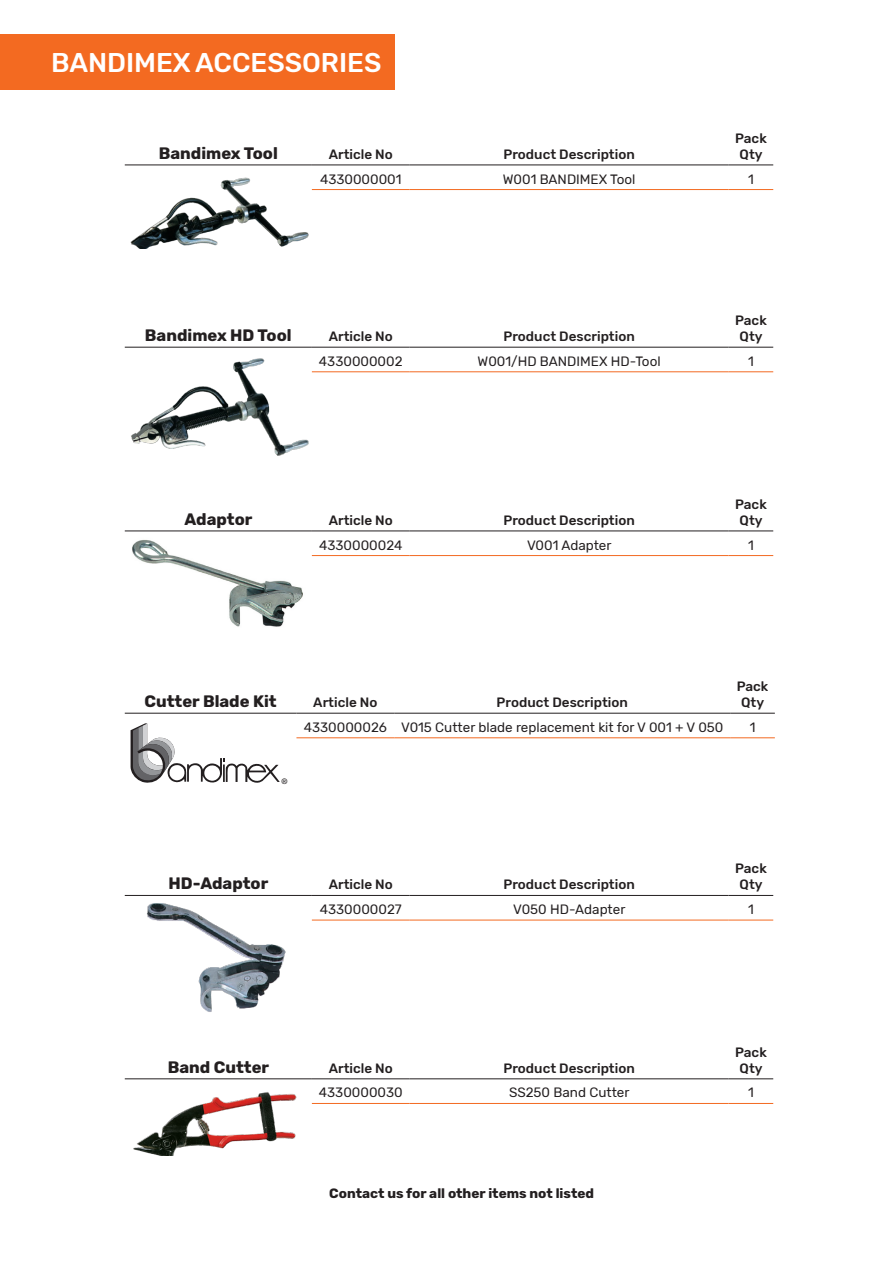
<style>
.page{position:relative;width:893px;height:1263px;background:#fff}
.page>*{position:absolute;margin:0;border:0;box-sizing:border-box;transform-origin:0 0}
.Heading_Title{font:500 27px "Rubik";color:#fff}
.Product_title{font:700 16.5px "Rubik";color:#231f20}
.Table_header_text{font:500 13.5px/16.2px "Rubik";color:#231f20;text-align:center}
.Table_body_text{font:13.5px "Rubik";color:#231f20}
.Table_body_text-2{font:700 13.5px "Rubik";color:#231f20}
.t1{font:500 7.65px "Helvetica Neue";color:#231f20}
</style>
<div class="page">
<img style="left:128px;top:531px;width:178px;height:96px">
<img style="left:130px;top:177px;width:182px;height:72px">
<img style="left:131px;top:358px;width:178px;height:98px">
<hr style="left:312px;top:189px;width:98px;height:1px;background:#f36a21">
<hr style="left:410px;top:189px;width:319px;height:1px;background:#f36a21">
<hr style="left:729px;top:189px;width:44px;height:1px;background:#f36a21">
<hr style="left:125px;top:165px;width:187px;height:1px;background:#231f20">
<hr style="left:312px;top:165px;width:98px;height:1px;background:#231f20">
<hr style="left:410px;top:165px;width:319px;height:1px;background:#231f20">
<hr style="left:729px;top:165px;width:44px;height:1px;background:#231f20">
<hr style="left:312px;top:371px;width:98px;height:1px;background:#f36a21">
<hr style="left:410px;top:371px;width:319px;height:1px;background:#f36a21">
<hr style="left:729px;top:371px;width:44px;height:1px;background:#f36a21">
<hr style="left:125px;top:347px;width:187px;height:1px;background:#231f20">
<hr style="left:312px;top:347px;width:98px;height:1px;background:#231f20">
<hr style="left:410px;top:347px;width:319px;height:1px;background:#231f20">
<hr style="left:729px;top:347px;width:44px;height:1px;background:#231f20">
<hr style="left:312px;top:555px;width:98px;height:1px;background:#f36a21">
<hr style="left:410px;top:555px;width:319px;height:1px;background:#f36a21">
<hr style="left:729px;top:555px;width:44px;height:1px;background:#f36a21">
<hr style="left:125px;top:530px;width:187px;height:1px;background:#231f20">
<hr style="left:312px;top:530px;width:98px;height:1px;background:#231f20">
<hr style="left:410px;top:530px;width:319px;height:1px;background:#231f20">
<hr style="left:729px;top:530px;width:44px;height:1px;background:#231f20">
<hr style="left:296px;top:737px;width:98px;height:1px;background:#f36a21">
<hr style="left:394px;top:737px;width:336px;height:1px;background:#f36a21">
<hr style="left:730px;top:737px;width:45px;height:1px;background:#f36a21">
<hr style="left:125px;top:713px;width:171px;height:1px;background:#231f20">
<hr style="left:296px;top:713px;width:98px;height:1px;background:#231f20">
<hr style="left:394px;top:713px;width:336px;height:1px;background:#231f20">
<hr style="left:730px;top:713px;width:45px;height:1px;background:#231f20">
<hr style="left:312px;top:1103px;width:98px;height:1px;background:#f36a21">
<hr style="left:410px;top:1103px;width:319px;height:1px;background:#f36a21">
<hr style="left:729px;top:1103px;width:44px;height:1px;background:#f36a21">
<hr style="left:125px;top:1078px;width:187px;height:1px;background:#231f20">
<hr style="left:312px;top:1078px;width:98px;height:1px;background:#231f20">
<hr style="left:410px;top:1078px;width:319px;height:1px;background:#231f20">
<hr style="left:729px;top:1078px;width:44px;height:1px;background:#231f20">
<img style="left:133px;top:1092px;width:163px;height:63px">
<hr style="left:312px;top:920px;width:98px;height:1px;background:#f36a21">
<hr style="left:410px;top:920px;width:319px;height:1px;background:#f36a21">
<hr style="left:729px;top:920px;width:44px;height:1px;background:#f36a21">
<hr style="left:125px;top:895px;width:187px;height:1px;background:#231f20">
<hr style="left:312px;top:895px;width:98px;height:1px;background:#231f20">
<hr style="left:410px;top:895px;width:319px;height:1px;background:#231f20">
<hr style="left:729px;top:895px;width:44px;height:1px;background:#231f20">
<img style="left:147px;top:903px;width:139px;height:109px">
<svg style="left:131px;top:723px;width:149px;height:60px"></svg>
<div style="left:0;top:34px;width:394px;height:55px;background:#f36a21"></div>
<p class="Heading_Title" style="left:51px;top:47px;width:332px">BANDIMEX ACCESSORIES</p>
<p class="Product_title" style="left:159px;top:144px;width:120px">Bandimex Tool</p>
<p class="Table_header_text" style="left:329px;top:146px;width:66px">Article No</p>
<p class="Table_header_text" style="left:503px;top:146px;width:133px">Product Description</p>
<p class="Table_header_text" style="left:735px;top:130px;width:33px">Pack<br>Qty</p>
<p class="Table_body_text" style="left:320px;top:171px;width:83px">4330000001</p>
<p class="Table_body_text" style="left:503px;top:171px;width:134px">W001 BANDIMEX Tool</p>
<p class="Table_body_text" style="left:748px;top:171px;width:7px">1</p>
<p class="Product_title" style="left:145px;top:326px;width:148px">Bandimex HD Tool</p>
<p class="Table_header_text" style="left:329px;top:329px;width:66px">Article No</p>
<p class="Table_header_text" style="left:503px;top:329px;width:133px">Product Description</p>
<p class="Table_header_text" style="left:735px;top:313px;width:33px">Pack<br>Qty</p>
<p class="Table_body_text" style="left:319px;top:353px;width:85px">4330000002</p>
<p class="Table_body_text" style="left:478px;top:353px;width:184px">W001/HD BANDIMEX HD-Tool</p>
<p class="Table_body_text" style="left:748px;top:353px;width:7px">1</p>
<p class="Product_title" style="left:184px;top:509px;width:70px">Adaptor</p>
<p class="Table_header_text" style="left:329px;top:512px;width:66px">Article No</p>
<p class="Table_header_text" style="left:503px;top:512px;width:133px">Product Description</p>
<p class="Table_header_text" style="left:735px;top:496px;width:33px">Pack<br>Qty</p>
<p class="Table_body_text" style="left:319px;top:537px;width:85px">4330000024</p>
<p class="Table_body_text" style="left:527px;top:537px;width:86px">V001 Adapter</p>
<p class="Table_body_text" style="left:748px;top:537px;width:7px">1</p>
<p class="Product_title" style="left:145px;top:692px;width:134px">Cutter Blade Kit</p>
<p class="Table_header_text" style="left:313px;top:695px;width:66px">Article No</p>
<p class="Table_header_text" style="left:497px;top:695px;width:133px">Product Description</p>
<p class="Table_header_text" style="left:737px;top:678px;width:33px">Pack<br>Qty</p>
<p class="Table_body_text" style="left:304px;top:719px;width:85px">4330000026</p>
<p class="Table_body_text" style="left:401px;top:719px;width:324px">V015 Cutter blade replacement kit for V 001 + V 050</p>
<p class="Table_body_text" style="left:750px;top:719px;width:7px">1</p>
<p class="t1" style="left:281px;top:775px;width:8px">®</p>
<p class="Product_title" style="left:169px;top:874px;width:101px">HD-Adaptor</p>
<p class="Table_header_text" style="left:329px;top:877px;width:66px">Article No</p>
<p class="Table_header_text" style="left:503px;top:877px;width:133px">Product Description</p>
<p class="Table_header_text" style="left:735px;top:861px;width:33px">Pack<br>Qty</p>
<p class="Table_body_text" style="left:320px;top:902px;width:83px">4330000027</p>
<p class="Table_body_text" style="left:513px;top:902px;width:114px">V050 HD-Adapter</p>
<p class="Table_body_text" style="left:748px;top:902px;width:7px">1</p>
<p class="Product_title" style="left:168px;top:1057px;width:103px">Band Cutter</p>
<p class="Table_header_text" style="left:329px;top:1060px;width:66px">Article No</p>
<p class="Table_header_text" style="left:503px;top:1060px;width:133px">Product Description</p>
<p class="Table_header_text" style="left:735px;top:1044px;width:33px">Pack<br>Qty</p>
<p class="Table_body_text" style="left:319px;top:1085px;width:85px">4330000030</p>
<p class="Table_body_text" style="left:509px;top:1085px;width:122px">SS250 Band Cutter</p>
<p class="Table_body_text" style="left:748px;top:1085px;width:7px">1</p>
<p class="Table_body_text-2" style="left:329px;top:1185px;width:266px">Contact us for all other items not listed</p>
</div>
